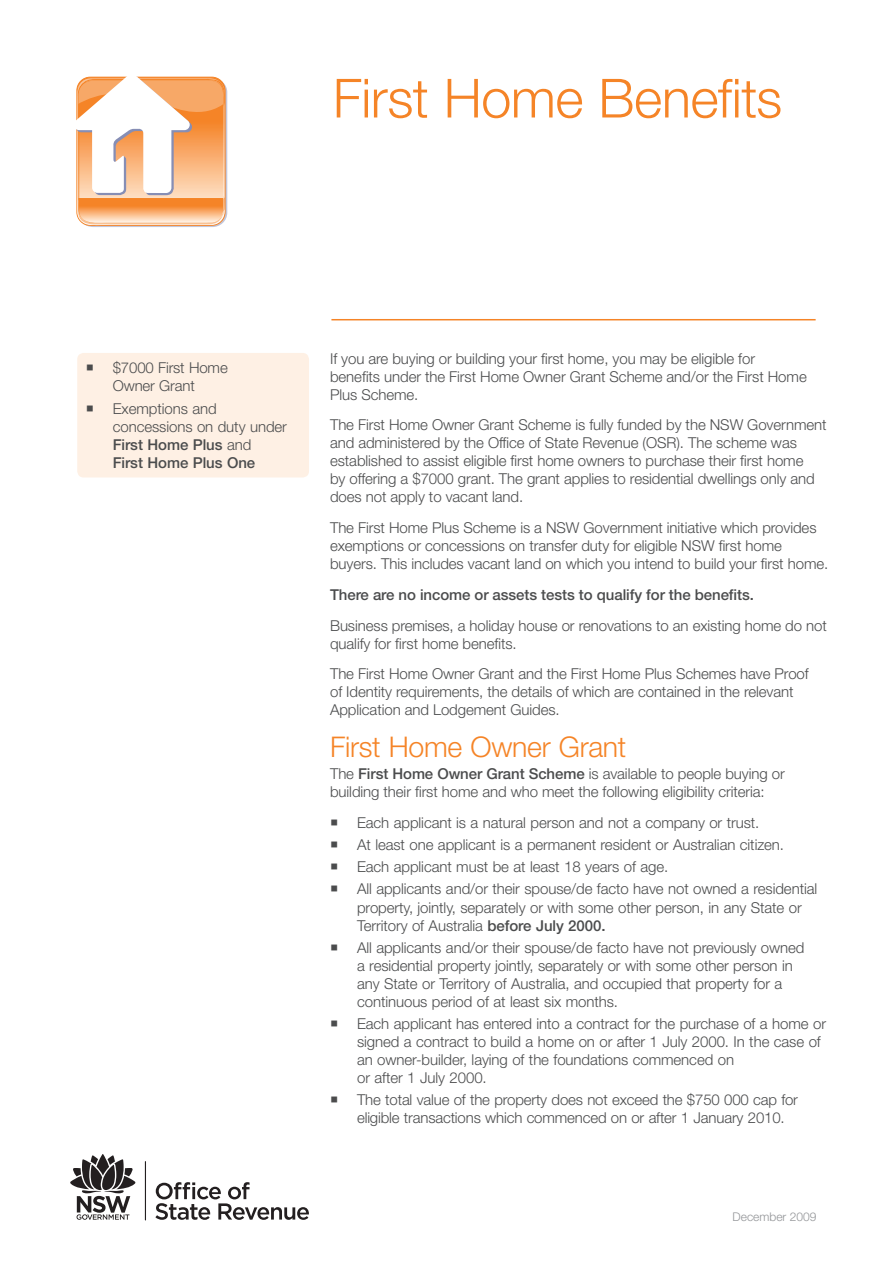
<style>
.page{position:relative;width:893px;height:1263px;background:#fff}
.page>*{position:absolute;margin:0;border:0;box-sizing:border-box;transform-origin:0 0}
.t1{font:300 54px "Helvetica Neue LT Std";letter-spacing:-.01em;color:#f58427}
.t2{font:300 28.5px "Helvetica Neue LT Std";letter-spacing:-.01em;color:#f58427}
.t3{font:300 15px/18px "Helvetica Neue LT Std";letter-spacing:-.005em;color:#4b4c4d}
.t4{font:500 15px "Helvetica Neue LT Std";letter-spacing:-.005em;color:#4b4c4d}
.t5{font:300 12px "Helvetica Neue LT Std";color:#939598}
.s1{font-weight:500}
</style>
<div class="page">
<hr style="left:331px;top:319px;width:485px;height:1px;background:#f58427">
<svg style="left:76px;top:76px;width:149px;height:151px"></svg>
<hr style="left:145px;top:1161px;width:1px;height:59px;background:#231f20">
<svg style="left:155px;top:1182px;width:154px;height:38px"></svg>
<svg style="left:70px;top:1154px;width:65px;height:66px"></svg>
<div style="left:77px;top:353px;width:232px;height:124px;background:#fef0e4;border-radius:6px"></div>
<h1 class="t1" style="left:333px;top:65px;width:451px">First Home Benefits</h1>
<p class="t3" style="left:113px;top:359px;width:117px">$7000 First Home<br>Owner Grant</p>
<p class="t3" style="left:113px;top:399px;width:176px">Exemptions and concessions on duty under<br><span class="s1">First Home Plus</span> and<br><span class="s1">First Home Plus One</span></p>
<p class="t3" style="left:330px;top:349px;width:478px">If you are buying or building your first home, you may be eligible for benefits under the First Home Owner Grant Scheme and/or the First Home<br>Plus Scheme.</p>
<p class="t3" style="left:330px;top:416px;width:498px">The First Home Owner Grant Scheme is fully funded by the NSW Government and administered by the Office of State Revenue (OSR). The scheme was established to assist eligible first home owners to purchase their first home<br>by offering a $7000 grant. The grant applies to residential dwellings only and does not apply to vacant land.</p>
<p class="t3" style="left:330px;top:518px;width:500px">The First Home Plus Scheme is a NSW Government initiative which provides exemptions or concessions on transfer duty for eligible NSW first home buyers. This includes vacant land on which you intend to build your first home.</p>
<p class="t4" style="left:330px;top:586px;width:425px">There are no income or assets tests to qualify for the benefits.</p>
<p class="t3" style="left:330px;top:616px;width:498px">Business premises, a holiday house or renovations to an existing home do not qualify for first home benefits.</p>
<p class="t3" style="left:330px;top:665px;width:480px">The First Home Owner Grant and the First Home Plus Schemes have Proof of Identity requirements, the details of which are contained in the relevant<br>Application and Lodgement Guides.</p>
<h2 class="t2" style="left:330px;top:729px;width:298px">First Home Owner Grant</h2>
<p class="t3" style="left:330px;top:764px;width:456px">The <span class="s1">First Home Owner Grant Scheme</span> is available to people buying or building their first home and who meet the following eligibility criteria:</p>
<p class="t3" style="left:357px;top:811px;width:462px;line-height:22.2px">Each applicant is a natural person and not a company or trust.<br>At least one applicant is a permanent resident or Australian citizen.<br>Each applicant must be at least 18 years of age.<br>All applicants and/or their spouse/de facto have not owned a residential</p>
<p class="t3" style="left:357px;top:898px;width:446px">property, jointly, separately or with some other person, in any State or<br>Territory of Australia <span class="s1">before July 2000.</span></p>
<p class="t3" style="left:357px;top:938px;width:449px">All applicants and/or their spouse/de facto have not previously owned a residential property jointly, separately or with some other person in any State or Territory of Australia, and occupied that property for a continuous period of at least six months.</p>
<p class="t3" style="left:357px;top:1014px;width:470px">Each applicant has entered into a contract for the purchase of a home or signed a contract to build a home on or after 1 July 2000. In the case of an owner-builder, laying of the foundations commenced on<br>or after 1 July 2000.</p>
<p class="t3" style="left:357px;top:1090px;width:442px">The total value of the property does not exceed the $750 000 cap for eligible transactions which commenced on or after 1 January 2010.</p>
<p class="t5" style="left:733px;top:1209px;width:85px">December 2009</p>
</div>
